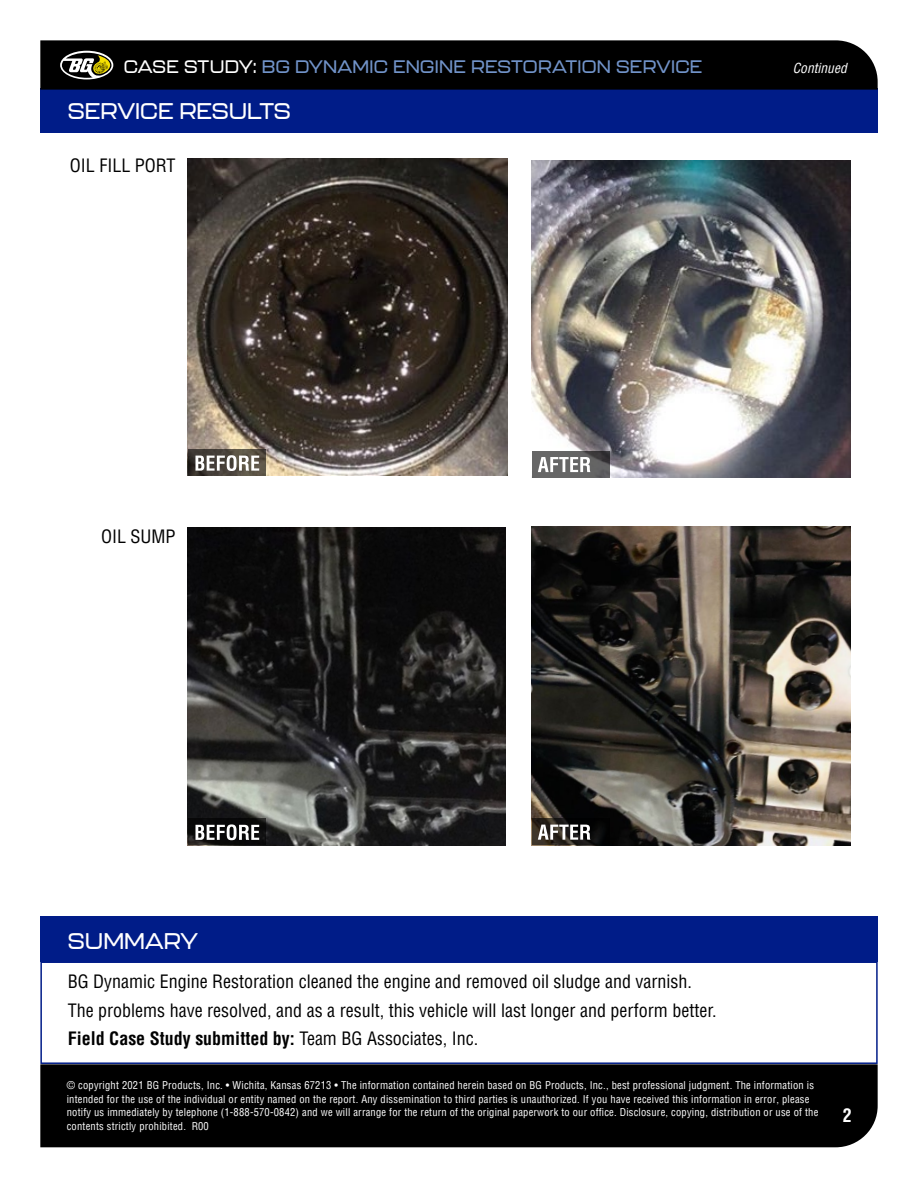
<style>
.page{position:relative;width:918px;height:1188px;background:#fff}
.page>*{position:absolute;margin:0;border:0;box-sizing:border-box;transform-origin:0 0}
.t1{font:500 22.5px "Kallisto";color:#fff}
.t2{font:condensed 18px/28.5px "Helvetica LT Pro";color:#000}
.t3{font:500 18px "Kallisto";letter-spacing:.015em;color:#7193c9}
.t4{font:700 condensed 18px "Helvetica LT Pro";color:#fff}
.t5{font:italic condensed 13.5px "Helvetica LT Pro";color:#fff}
.t6{font:condensed 10.5px/13.5px "Helvetica LT Pro";letter-spacing:.02em;color:#fff}
.s1{color:#fff}
.s2{font-weight:700}
</style>
<div class="page">
<img style="left:532px;top:160px;width:319px;height:317px">
<img style="left:188px;top:159px;width:319px;height:317px">
<img style="left:188px;top:527px;width:318px;height:318px">
<img style="left:532px;top:526px;width:319px;height:319px">
<svg style="left:188px;top:819px;width:78px;height:26px"></svg>
<svg style="left:196px;top:824px;width:63px;height:16px"></svg>
<svg style="left:532px;top:818px;width:78px;height:27px"></svg>
<svg style="left:538px;top:825px;width:52px;height:15px"></svg>
<svg style="left:188px;top:449px;width:78px;height:27px"></svg>
<svg style="left:196px;top:455px;width:63px;height:16px"></svg>
<svg style="left:532px;top:451px;width:78px;height:26px"></svg>
<svg style="left:538px;top:457px;width:52px;height:15px"></svg>
<svg style="left:40px;top:961px;width:838px;height:103px"></svg>
<div style="left:40px;top:1064px;width:838px;height:83px;background:#000"></div>
<div style="left:40px;top:916px;width:838px;height:45px;background:#001c88"></div>
<div style="left:40px;top:89px;width:838px;height:44px;background:#001c88"></div>
<svg style="left:40px;top:40px;width:838px;height:50px;background:#080808"></svg>
<h2 class="t3" style="left:124px;top:55px;width:580px"><span class="s1">CASE STUDY:</span> BG DYNAMIC ENGINE RESTORATION SERVICE</h2>
<p class="t5" style="left:793px;top:59px;width:55px">Continued</p>
<h1 class="t1" style="left:68px;top:98px;width:224px">SERVICE RESULTS</h1>
<h2 class="t2" style="left:70px;top:151px;width:107px">OIL FILL PORT</h2>
<h2 class="t2" style="left:101px;top:522px;width:76px">OIL SUMP</h2>
<h1 class="t1" style="left:68px;top:928px;width:131px">SUMMARY</h1>
<h2 class="t2" style="left:68px;top:967px;width:650px">BG Dynamic Engine Restoration cleaned the engine and removed oil sludge and varnish.<br>The problems have resolved, and as a result, this vehicle will last longer and perform better.<br><span class="s2">Field Case Study submitted by:</span> Team BG Associates, Inc.</h2>
<p class="t6" style="left:67px;top:1079px;width:753px">© copyright 2021 BG Products, Inc. • Wichita, Kansas 67213 • The information contained herein based on BG Products, Inc., best professional judgment. The information is intended for the use of the individual or entity named on the report. Any dissemination to third parties is unauthorized. If you have received this information in error, please notify us immediately by telephone (1-888-570-0842) and we will arrange for the return of the original paperwork to our office. Disclosure, copying, distribution or use of the contents strictly prohibited. R00</p>
<h2 class="t4" style="left:843px;top:1104px;width:10px">2</h2>
</div>
